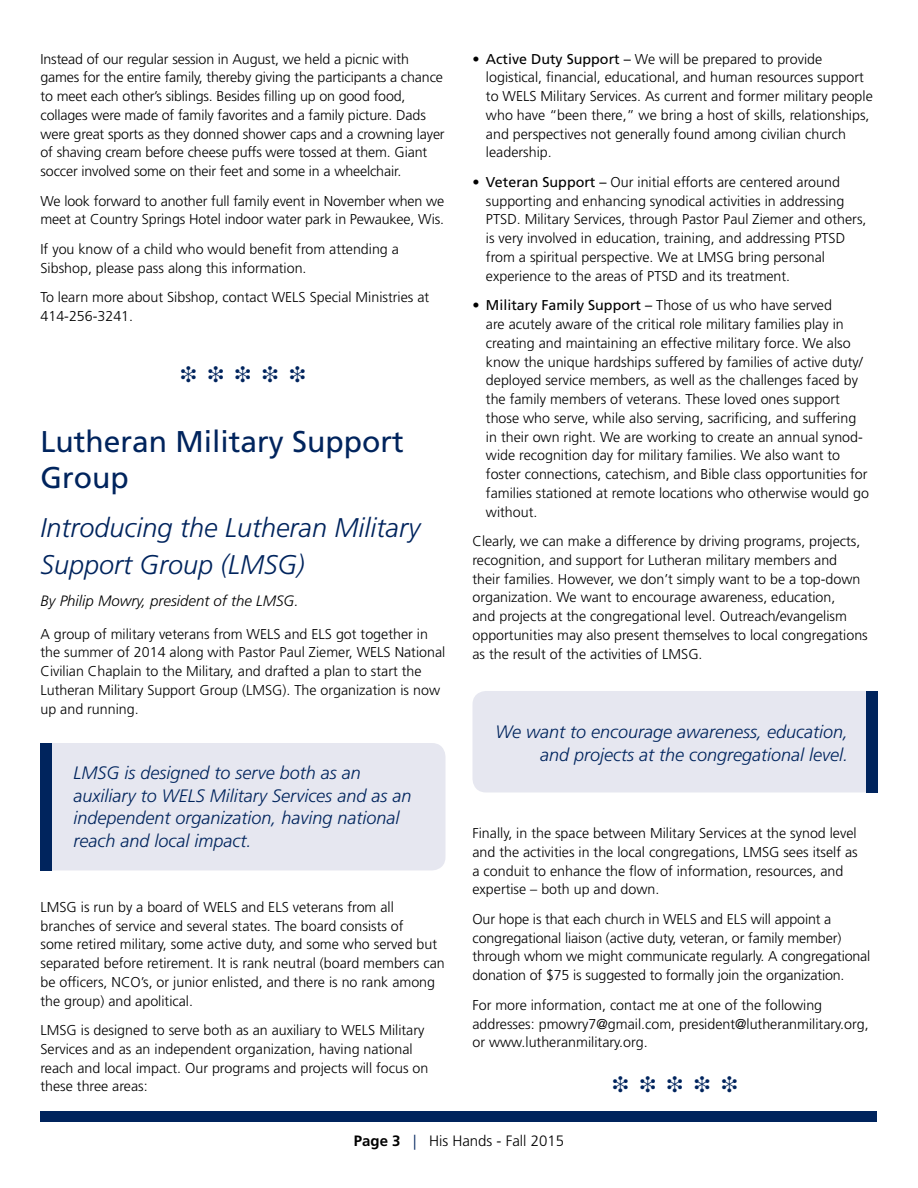
<style>
.page{position:relative;width:918px;height:1188px;background:#fff}
.page>*{position:absolute;margin:0;border:0;box-sizing:border-box;transform-origin:0 0}
.t1{font:30px/36px "Frutiger LT Std";color:#00245d}
.t2{font:italic 300 27px/37.5px "Frutiger LT Std";color:#00245d}
.t3{font:22.5px "Zapf Dingbats ITC";color:#00245d}
.t4{font:italic 300 18px/22.5px "Frutiger LT Std";color:#00245d}
.t5{font:italic 300 15px "Frutiger LT Std";color:#000}
.t6{font:300 15px "Frutiger LT Std";color:#000}
.t7{font:300 14.25px/18.8px "Frutiger LT Std";color:#000}
.s1{font-weight:400}
.s2{font-weight:700}
.s3{color:#00245d}
</style>
<div class="page">
<div style="left:40px;top:1111px;width:838px;height:11px;background:#00245d"></div>
<div style="left:52px;top:743px;width:394px;height:127px;background:#e6e7f0"></div>
<div style="left:40px;top:743px;width:12px;height:127px;background:#00245d"></div>
<div style="left:472px;top:691px;width:394px;height:101px;background:#e6e7f0"></div>
<div style="left:866px;top:691px;width:12px;height:102px;background:#00245d"></div>
<p class="t7" style="left:40px;top:49px;width:406px">Instead of our regular session in August, we held a picnic with games for the entire family, thereby giving the participants a chance to meet each other’s siblings. Besides filling up on good food, collages were made of family favorites and a family picture. Dads were great sports as they donned shower caps and a crowning layer of shaving cream before cheese puffs were tossed at them. Giant soccer involved some on their feet and some in a wheelchair.</p>
<p class="t7" style="left:40px;top:192px;width:405px">We look forward to another full family event in November when we meet at Country Springs Hotel indoor water park in Pewaukee, Wis.</p>
<p class="t7" style="left:40px;top:240px;width:360px">If you know of a child who would benefit from attending a<br>Sibshop, please pass along this information.</p>
<p class="t7" style="left:40px;top:288px;width:390px">To learn more about Sibshop, contact WELS Special Ministries at<br>414-256-3241.</p>
<h3 class="t3" style="left:180px;top:363px;width:127px">❉❉❉❉❉</h3>
<h1 class="t1" style="left:40px;top:424px;width:365px">Lutheran Military Support<br>Group</h1>
<h2 class="t2" style="left:40px;top:509px;width:381px">Introducing the Lutheran Military<br>Support Group (LMSG)</h2>
<p class="t5" style="left:40px;top:593px;width:260px">By Philip Mowry, president of the LMSG.</p>
<p class="t7" style="left:40px;top:624px;width:406px">A group of military veterans from WELS and ELS got together in the summer of 2014 along with Pastor Paul Ziemer, WELS National Civilian Chaplain to the Military, and drafted a plan to start the Lutheran Military Support Group (LMSG). The organization is now up and running.</p>
<p class="t4" style="left:73px;top:762px;width:339px">LMSG is designed to serve both as an auxiliary to WELS Military Services and as an independent organization, having national reach and local impact.</p>
<p class="t7" style="left:40px;top:898px;width:406px">LMSG is run by a board of WELS and ELS veterans from all branches of service and several states. The board consists of<br>some retired military, some active duty, and some who served but separated before retirement. It is rank neutral (board members can be officers, NCO’s, or junior enlisted, and there is no rank among the group) and apolitical.</p>
<p class="t7" style="left:40px;top:1021px;width:389px">LMSG is designed to serve both as an auxiliary to WELS Military Services and as an independent organization, having national reach and local impact. Our programs and projects will focus on these three areas:</p>
<p class="t7" style="left:486px;top:50px;width:388px;text-indent:-13px"><span class="s1">• Active Duty Support –</span> We will be prepared to provide logistical, financial, educational, and human resources support to WELS Military Services. As current and former military people who have “been there,” we bring a host of skills, relationships, and perspectives not generally found among civilian church leadership.</p>
<p class="t7" style="left:486px;top:173px;width:382px;text-indent:-13px"><span class="s1">• Veteran Support –</span> Our initial efforts are centered around supporting and enhancing synodical activities in addressing PTSD. Military Services, through Pastor Paul Ziemer and others, is very involved in education, training, and addressing PTSD from a spiritual perspective. We at LMSG bring personal experience to the areas of PTSD and its treatment.</p>
<p class="t7" style="left:486px;top:296px;width:384px;text-indent:-13px"><span class="s1">• Military Family Support –</span> Those of us who have served<br>are acutely aware of the critical role military families play in creating and maintaining an effective military force. We also know the unique hardships suffered by families of active duty/ deployed service members, as well as the challenges faced by the family members of veterans. These loved ones support those who serve, while also serving, sacrificing, and suffering in their own right. We are working to create an annual synod&shy;wide recognition day for military families. We also want to foster connections, catechism, and Bible class opportunities for families stationed at remote locations who otherwise would go without.</p>
<p class="t7" style="left:473px;top:532px;width:397px">Clearly, we can make a difference by driving programs, projects, recognition, and support for Lutheran military members and their families. However, we don’t simply want to be a top-down organization. We want to encourage awareness, education,<br>and projects at the congregational level. Outreach/evangelism opportunities may also present themselves to local congregations as the result of the activities of LMSG.</p>
<p class="t4" style="left:496px;top:721px;width:354px;text-align:right">We want to encourage awareness, education, and projects at the congregational level.</p>
<p class="t7" style="left:473px;top:824px;width:387px">Finally, in the space between Military Services at the synod level and the activities in the local congregations, LMSG sees itself as a conduit to enhance the flow of information, resources, and expertise – both up and down.</p>
<p class="t7" style="left:473px;top:910px;width:399px">Our hope is that each church in WELS and ELS will appoint a congregational liaison (active duty, veteran, or family member) through whom we might communicate regularly. A congregational donation of $75 is suggested to formally join the organization.</p>
<p class="t7" style="left:473px;top:996px;width:398px">For more information, contact me at one of the following addresses: pmowry7@gmail.com, president@lutheranmilitary.org, or www.lutheranmilitary.org.</p>
<h3 class="t3" style="left:612px;top:1073px;width:127px">❉❉❉❉❉</h3>
<p class="t6" style="left:354px;top:1133px;width:212px"><span class="s2">Page 3</span> <span class="s3">|</span> His Hands - Fall 2015</p>
</div>
